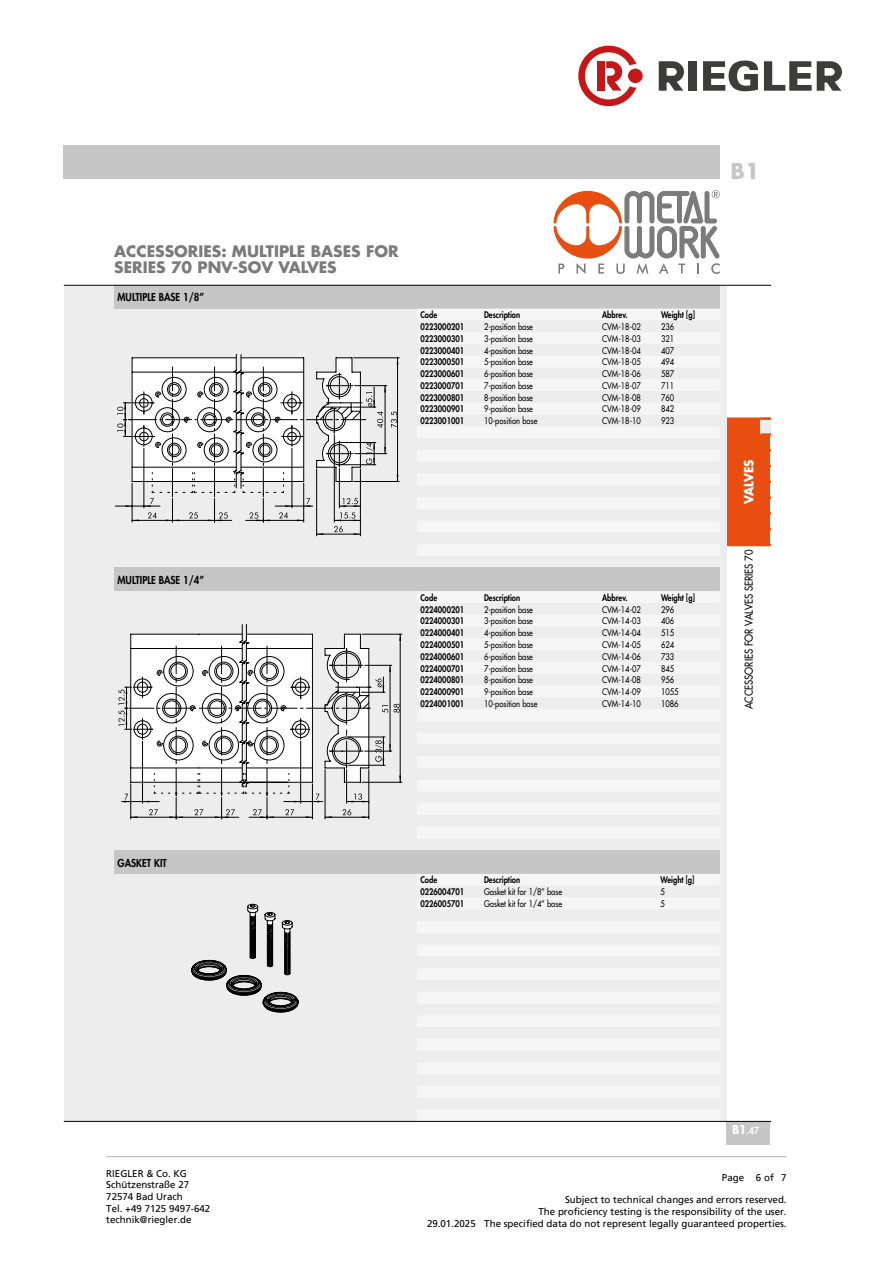
<style>
.page{position:relative;width:893px;height:1263px;background:#fff}
.page>*{position:absolute;margin:0;border:0;box-sizing:border-box;transform-origin:0 0}
.t1{font:700 21.3px "Futura Std";color:#c6c6c6}
.t2{font:700 15.45px/16.6px "Futura Std";color:#7c7b7b}
.t3{font:700 12.45px "Futura Std";color:#fff;scale:.95 1}
.t4{font:800 10.65px "Futura Std";color:#000;scale:.9 1}
.t5{font:500 10.65px "Futura Std";color:#000;scale:.9 1}
.t6{font:9.75px/11.7px "Frutiger LT Pro";color:#000}
.t7{font:800 9.45px "Futura Std";color:#fff;scale:.9 1}
.t8{font:500 8.85px "Futura Std";color:#000;scale:.85 1}
.t9{font:800 8.85px "Futura Std";color:#000;scale:.85 1}
.s1{font-weight:700;font-size:11.85px}
</style>
<div class="page">
<svg style="left:659px;top:61px;width:25px;height:30px"></svg>
<div style="left:689px;top:61px;width:8px;height:30px;background:#3c3c3b"></div>
<svg style="left:703px;top:61px;width:55px;height:30px"></svg>
<svg style="left:764px;top:61px;width:78px;height:30px"></svg>
<svg style="left:578px;top:46px;width:58px;height:60px"></svg>
<div style="left:628px;top:69px;width:15px;height:14px;background:#c51718;border-radius:50%"></div>
<hr style="left:106px;top:1156px;width:681px;height:1px;background:#b3b2b2">
<div style="left:727px;top:1121px;width:43px;height:24px;background:#c6c6c6"></div>
<div style="left:64px;top:145px;width:656px;height:34px;background:#c6c6c6"></div>
<svg style="left:553px;top:190px;width:167px;height:84px"></svg>
<div style="left:727px;top:417px;width:43px;height:130px;background:#e84e0f"></div>
<hr style="left:727px;top:546px;width:43px;height:3px;background:#fff">
<div style="left:760px;top:419px;width:10px;height:15px;background:#ededed"></div>
<div style="left:64px;top:285px;width:663px;height:836px;background:#ededed"></div>
<div style="left:114px;top:285px;width:606px;height:24px;background:#c6c6c6"></div>
<div style="left:114px;top:568px;width:606px;height:23px;background:#c6c6c6"></div>
<div style="left:114px;top:850px;width:606px;height:24px;background:#c6c6c6"></div>
<hr style="left:64px;top:285px;width:706px;height:1px;background:#000">
<svg style="left:417px;top:1120px;width:303px;height:1px"></svg>
<hr style="left:64px;top:1121px;width:706px;height:1px;background:#000">
<svg style="left:131px;top:357px;width:276px;height:278px"></svg>
<hr style="left:354px;top:358px;width:45px;height:1px;background:#000">
<hr style="left:354px;top:481px;width:45px;height:1px;background:#000">
<hr style="left:115px;top:506px;width:45px;height:1px;background:#000">
<svg style="left:117px;top:354px;width:281px;height:182px"></svg>
<hr style="left:362px;top:634px;width:40px;height:1px;background:#000">
<hr style="left:362px;top:782px;width:40px;height:1px;background:#000">
<svg style="left:118px;top:624px;width:283px;height:195px"></svg>
<svg style="left:191px;top:904px;width:108px;height:109px"></svg>
<h2 class="t2" style="left:114px;top:242px;width:286px">ACCESSORIES: MULTIPLE BASES FOR<br>SERIES 70 PNV-SOV VALVES</h2>
<p class="t4" style="left:118px;top:291px;width:98px">MULTIPLE BASE 1/8”</p>
<p class="t9" style="left:420px;top:309px;width:21px">Code</p>
<p class="t9" style="left:484px;top:309px;width:44px">Description</p>
<p class="t9" style="left:602px;top:309px;width:32px">Abbrev.</p>
<p class="t9" style="left:661px;top:309px;width:41px">Weight [g]</p>
<p class="t9" style="left:420px;top:321px;width:53px">0223000201</p>
<p class="t8" style="left:484px;top:321px;width:59px">2-position base</p>
<p class="t8" style="left:602px;top:321px;width:47px">CVM-18-02</p>
<p class="t8" style="left:661px;top:321px;width:17px">236</p>
<p class="t9" style="left:420px;top:333px;width:53px">0223000301</p>
<p class="t8" style="left:484px;top:333px;width:59px">3-position base</p>
<p class="t8" style="left:602px;top:333px;width:47px">CVM-18-03</p>
<p class="t8" style="left:661px;top:333px;width:17px">321</p>
<p class="t9" style="left:420px;top:345px;width:53px">0223000401</p>
<p class="t8" style="left:484px;top:345px;width:59px">4-position base</p>
<p class="t8" style="left:602px;top:345px;width:47px">CVM-18-04</p>
<p class="t8" style="left:661px;top:345px;width:17px">407</p>
<p class="t9" style="left:420px;top:356px;width:53px">0223000501</p>
<p class="t8" style="left:484px;top:356px;width:59px">5-position base</p>
<p class="t8" style="left:602px;top:356px;width:47px">CVM-18-05</p>
<p class="t8" style="left:661px;top:356px;width:17px">494</p>
<p class="t9" style="left:420px;top:368px;width:53px">0223000601</p>
<p class="t8" style="left:484px;top:368px;width:59px">6-position base</p>
<p class="t8" style="left:602px;top:368px;width:47px">CVM-18-06</p>
<p class="t8" style="left:661px;top:368px;width:17px">587</p>
<p class="t9" style="left:420px;top:380px;width:53px">0223000701</p>
<p class="t8" style="left:484px;top:380px;width:59px">7-position base</p>
<p class="t8" style="left:602px;top:380px;width:47px">CVM-18-07</p>
<p class="t8" style="left:661px;top:380px;width:17px">711</p>
<p class="t9" style="left:420px;top:392px;width:53px">0223000801</p>
<p class="t8" style="left:484px;top:392px;width:59px">8-position base</p>
<p class="t8" style="left:602px;top:392px;width:47px">CVM-18-08</p>
<p class="t8" style="left:661px;top:392px;width:17px">760</p>
<p class="t9" style="left:420px;top:403px;width:53px">0223000901</p>
<p class="t8" style="left:484px;top:404px;width:59px">9-position base</p>
<p class="t8" style="left:602px;top:404px;width:47px">CVM-18-09</p>
<p class="t8" style="left:661px;top:404px;width:17px">842</p>
<p class="t9" style="left:420px;top:415px;width:53px">0223001001</p>
<p class="t8" style="left:484px;top:415px;width:64px">10-position base</p>
<p class="t8" style="left:602px;top:415px;width:47px">CVM-18-10</p>
<p class="t8" style="left:661px;top:415px;width:17px">923</p>
<p class="t4" style="left:118px;top:573px;width:98px">MULTIPLE BASE 1/4”</p>
<p class="t9" style="left:420px;top:592px;width:21px">Code</p>
<p class="t9" style="left:484px;top:592px;width:44px">Description</p>
<p class="t9" style="left:602px;top:592px;width:32px">Abbrev.</p>
<p class="t9" style="left:661px;top:592px;width:41px">Weight [g]</p>
<p class="t9" style="left:420px;top:604px;width:53px">0224000201</p>
<p class="t8" style="left:484px;top:604px;width:59px">2-position base</p>
<p class="t8" style="left:602px;top:604px;width:47px">CVM-14-02</p>
<p class="t8" style="left:661px;top:604px;width:17px">296</p>
<p class="t9" style="left:420px;top:615px;width:53px">0224000301</p>
<p class="t8" style="left:484px;top:616px;width:59px">3-position base</p>
<p class="t8" style="left:602px;top:616px;width:47px">CVM-14-03</p>
<p class="t8" style="left:661px;top:616px;width:17px">406</p>
<p class="t9" style="left:420px;top:627px;width:53px">0224000401</p>
<p class="t8" style="left:484px;top:627px;width:59px">4-position base</p>
<p class="t8" style="left:602px;top:627px;width:47px">CVM-14-04</p>
<p class="t8" style="left:661px;top:627px;width:17px">515</p>
<p class="t9" style="left:420px;top:639px;width:53px">0224000501</p>
<p class="t8" style="left:484px;top:639px;width:59px">5-position base</p>
<p class="t8" style="left:602px;top:639px;width:47px">CVM-14-05</p>
<p class="t8" style="left:661px;top:639px;width:17px">624</p>
<p class="t9" style="left:420px;top:651px;width:53px">0224000601</p>
<p class="t8" style="left:484px;top:651px;width:59px">6-position base</p>
<p class="t8" style="left:602px;top:651px;width:47px">CVM-14-06</p>
<p class="t8" style="left:661px;top:651px;width:17px">733</p>
<p class="t9" style="left:420px;top:663px;width:53px">0224000701</p>
<p class="t8" style="left:484px;top:663px;width:59px">7-position base</p>
<p class="t8" style="left:602px;top:663px;width:47px">CVM-14-07</p>
<p class="t8" style="left:661px;top:663px;width:17px">845</p>
<p class="t9" style="left:420px;top:674px;width:53px">0224000801</p>
<p class="t8" style="left:484px;top:674px;width:59px">8-position base</p>
<p class="t8" style="left:602px;top:674px;width:47px">CVM-14-08</p>
<p class="t8" style="left:661px;top:674px;width:17px">956</p>
<p class="t9" style="left:420px;top:686px;width:53px">0224000901</p>
<p class="t8" style="left:484px;top:686px;width:59px">9-position base</p>
<p class="t8" style="left:602px;top:686px;width:47px">CVM-14-09</p>
<p class="t8" style="left:661px;top:686px;width:22px">1055</p>
<p class="t9" style="left:420px;top:698px;width:53px">0224001001</p>
<p class="t8" style="left:484px;top:698px;width:64px">10-position base</p>
<p class="t8" style="left:602px;top:698px;width:47px">CVM-14-10</p>
<p class="t8" style="left:661px;top:698px;width:22px">1086</p>
<h1 class="t1" style="left:731px;top:157px;width:31px">B1</h1>
<h3 class="t3" style="left:741px;top:504px;width:49px;rotate:-90deg">VALVES</h3>
<p class="t5" style="left:742px;top:709px;width:179px;rotate:-90deg">ACCESSORIES FOR VALVES SERIES 70</p>
<p class="t4" style="left:118px;top:856px;width:56px">GASKET KIT</p>
<p class="t9" style="left:420px;top:874px;width:21px">Code</p>
<p class="t9" style="left:484px;top:874px;width:44px">Description</p>
<p class="t9" style="left:660px;top:874px;width:41px">Weight [g]</p>
<p class="t9" style="left:420px;top:886px;width:53px">0226004701</p>
<p class="t8" style="left:484px;top:886px;width:93px">Gasket kit for 1/8” base</p>
<p class="t8" style="left:660px;top:886px;width:7px">5</p>
<p class="t9" style="left:420px;top:898px;width:53px">0226005701</p>
<p class="t8" style="left:484px;top:898px;width:93px">Gasket kit for 1/4” base</p>
<p class="t8" style="left:660px;top:898px;width:7px">5</p>
<p class="t6" style="left:106px;top:1167px;width:105px">RIEGLER &amp; Co. KG<br>Schützenstraße 27<br>72574 Bad Urach<br>Tel. +49 7125 9497-642 technik@riegler.de</p>
<p class="t7" style="left:732px;top:1125px;width:32px"><span class="s1">B1</span>.47</p>
<p class="t6" style="left:427px;top:1217px;width:50px">29.01.2025</p>
<p class="t6" style="left:722px;top:1172px;width:66px">Page 6 of 7</p>
<p class="t6" style="left:484px;top:1194px;width:304px;text-align:right">Subject to technical changes and errors reserved.<br>The proficiency testing is the responsibility of the user.<br>The specified data do not represent legally guaranteed properties.</p>
</div>
